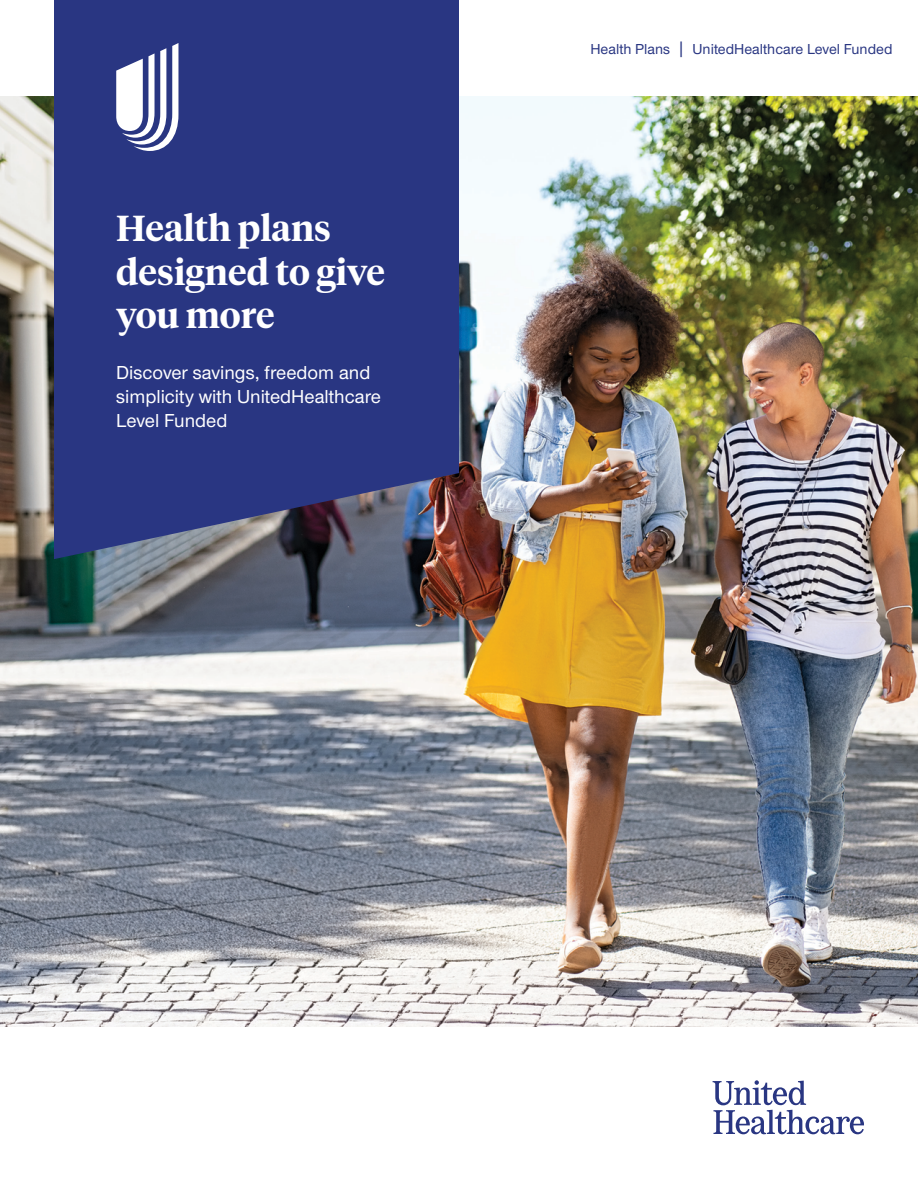
<style>
.page{position:relative;width:918px;height:1188px;background:#fff}
.page>*{position:absolute;margin:0;border:0;box-sizing:border-box;transform-origin:0 0}
.t1{font:600 36px/43.2px "UHC Serif Headline";color:#fff}
.t2{font:500 19.5px/24px "UHC Sans";color:#fff}
.t3{font:500 15px "UHC Sans";color:#293682}
.s1{font-size:18.75px}
</style>
<div class="page">
<img style="left:0;top:97px;width:918px;height:929px">
<svg style="left:54px;top:0;width:405px;height:559px;background:#2d3980"></svg>
<svg style="left:116px;top:43px;width:62px;height:108px"></svg>
<svg style="left:713px;top:1080px;width:151px;height:54px"></svg>
<h1 class="t1" style="left:116px;top:205px;width:270px">Health plans designed to give you more</h1>
<p class="t2" style="left:116px;top:360px;width:266px">Discover savings, freedom and simplicity with UnitedHealthcare<br>Level Funded</p>
<p class="t3" style="left:590px;top:39px;width:96px">Health Plans <span class="s1">|</span></p>
<p class="t3" style="left:693px;top:39px;width:201px">UnitedHealthcare Level Funded</p>
</div>
